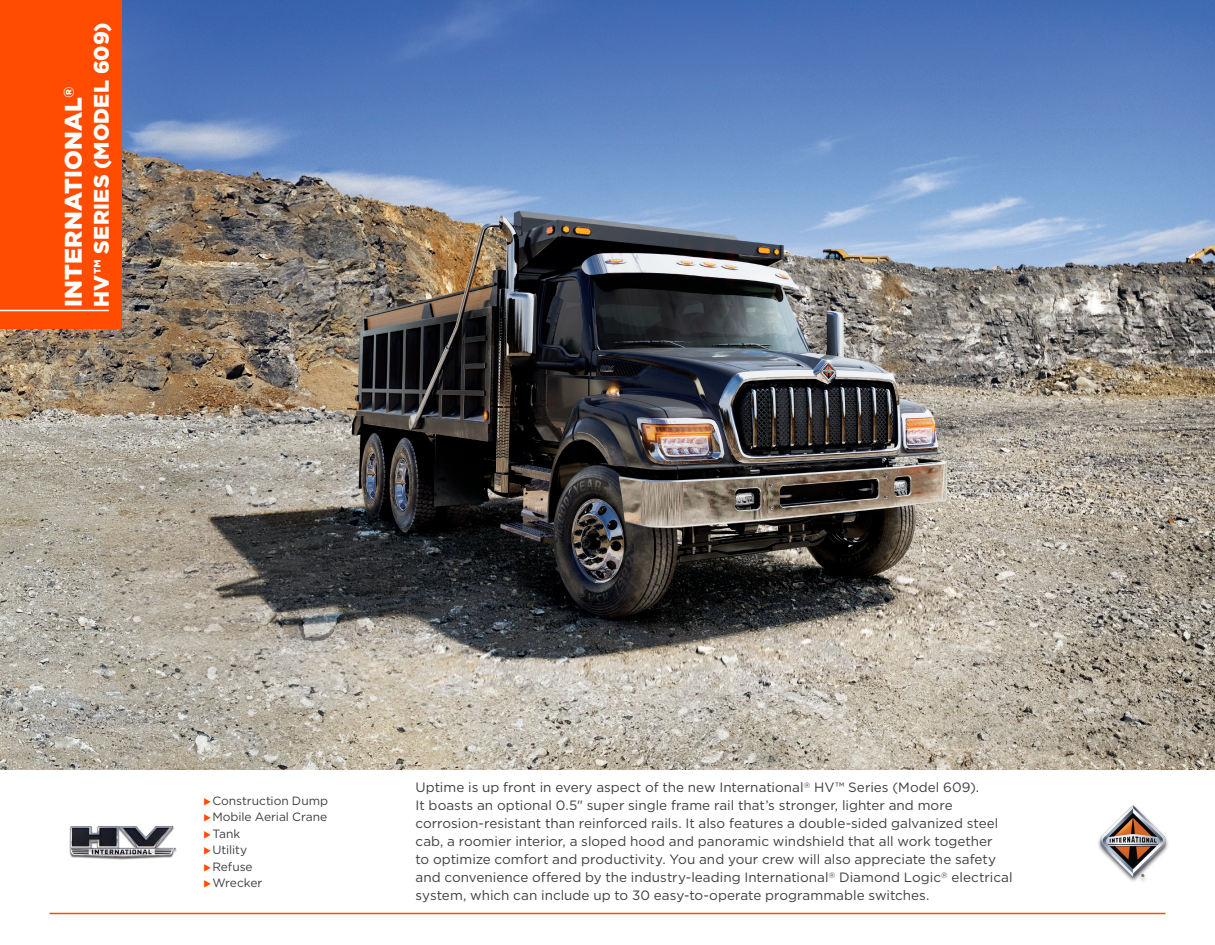
<style>
.page{position:relative;width:1215px;height:945px;background:#fff}
.page>*{position:absolute;margin:0;border:0;box-sizing:border-box;transform-origin:0 0}
.Large_Section_Heads{font:900 24px "Gotham";color:#fff}
.Large_Section_Heads-2{font:900 21px "Gotham";letter-spacing:.01em;color:#fff}
.Large_Section_Heads-3{font:900 13.95px "Gotham";color:#fff}
.Body_copy_9_12_copy{font:13.5px/18px "Gotham";color:#3e3e3f}
.t1{font:12px "Gotham";letter-spacing:-.005em;color:#3e3e3f}
.s1{color:#ff4c00}
</style>
<div class="page">
<hr style="left:50px;top:913px;width:1116px;height:1px;background:#ff4c00">
<div style="left:1097px;top:804px;width:73px;height:79px;background:#231f20;opacity:.75"></div>
<img style="left:1101px;top:805px;width:65px;height:72px">
<img style="left:69px;top:826px;width:108px;height:34px">
<img style="left:0;top:0;width:1215px;height:770px">
<div style="left:0;top:0;width:122px;height:328px;background:#ff4c00"></div>
<hr style="left:0;top:310px;width:109px;height:1px;background:#fff">
<p class="Large_Section_Heads-3" style="left:61px;top:98px;width:13px;rotate:-90deg">®</p>
<p class="Large_Section_Heads" style="left:60px;top:307px;width:211px;rotate:-90deg">INTERNATIONAL</p>
<p class="Large_Section_Heads-2" style="left:89px;top:307px;width:286px;rotate:-90deg">HV™ SERIES (MODEL 609)</p>
<p class="Large_Section_Heads" style="left:87px;top:307px;width:195px;rotate:-90deg">LT625 DAY CAB</p>
<p class="t1" style="left:203px;top:794px;width:126px"><span class="s1">◆</span>Construction Dump</p>
<p class="t1" style="left:203px;top:810px;width:125px"><span class="s1">◆</span>Mobile Aerial Crane</p>
<p class="t1" style="left:203px;top:827px;width:38px"><span class="s1">◆</span>Tank</p>
<p class="t1" style="left:203px;top:843px;width:45px"><span class="s1">◆</span>Utility</p>
<p class="t1" style="left:203px;top:860px;width:51px"><span class="s1">◆</span>Refuse</p>
<p class="t1" style="left:203px;top:876px;width:60px"><span class="s1">◆</span>Wrecker</p>
<p class="Body_copy_9_12_copy" style="left:416px;top:778px;width:599px">Uptime is up front in every aspect of the new International<sup>®</sup> HV™ Series (Model 609).<br>It boasts an optional 0.5" super single frame rail that’s stronger, lighter and more corrosion-resistant than reinforced rails. It also features a double-sided galvanized steel cab, a roomier interior, a sloped hood and panoramic windshield that all work together<br>to optimize comfort and productivity. You and your crew will also appreciate the safety and convenience offered by the industry-leading International<sup>®</sup> Diamond Logic<sup>®</sup> electrical system, which can include up to 30 easy-to-operate programmable switches.</p>
</div>
